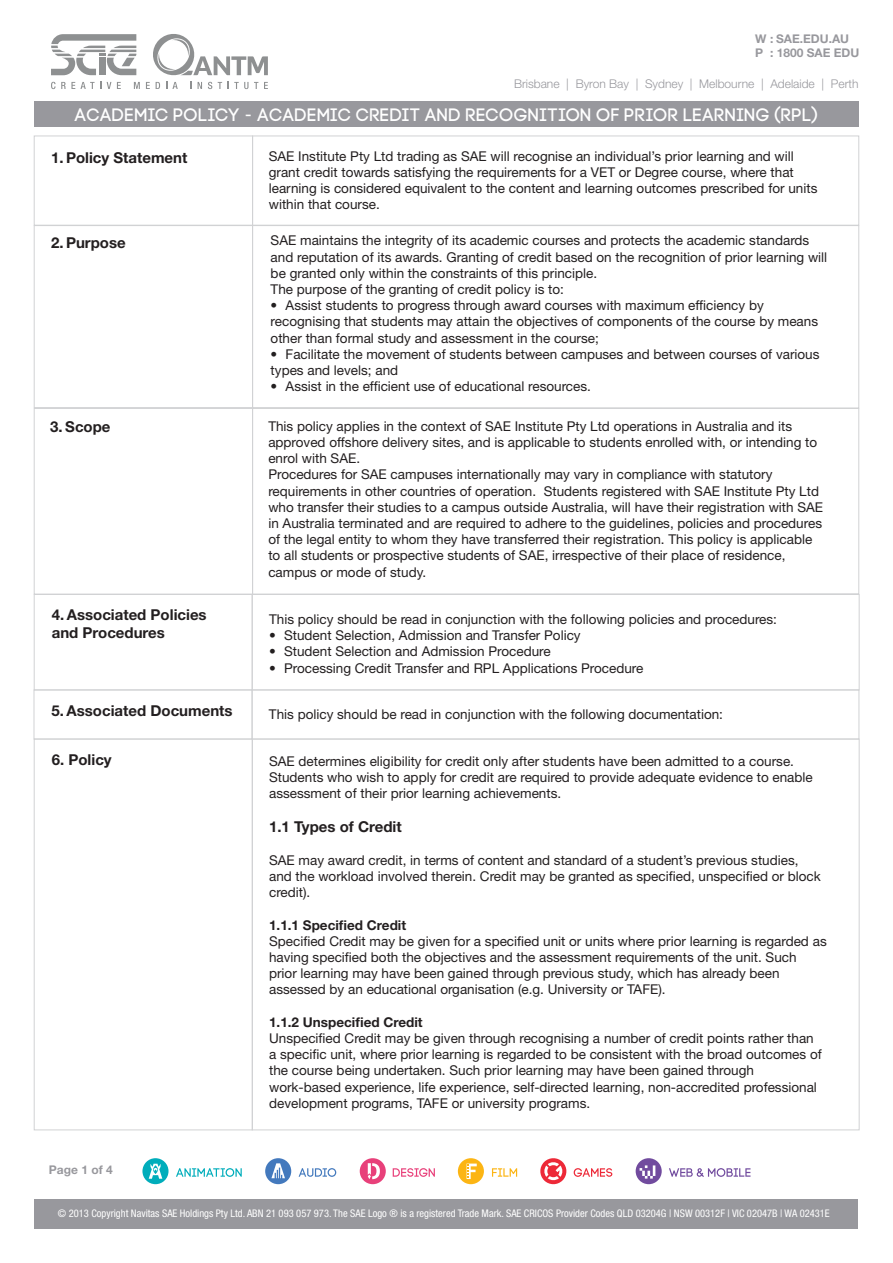
<style>
.page{position:relative;width:893px;height:1263px;background:#fff}
.page>*{position:absolute;margin:0;border:0;box-sizing:border-box;transform-origin:0 0}
.t1{font:18px "Code Pro";color:#fff}
.t2{font:700 15px/18px "Helvetica Neue LT Std";color:#231f20}
.t3{font:13.5px/16.2px "Helvetica Neue LT Std";color:#231f20}
.t4{font:700 13.5px "Helvetica Neue LT Std";color:#231f20}
.t5{font:300 12px "Helvetica Neue LT Std";color:#98989d}
.t6{font:700 12px "Helvetica Neue LT Std";color:#98989d}
.t7{font:condensed 10.5px "Helvetica Neue LT Std";color:#fff}
</style>
<div class="page">
<div style="left:252px;top:408px;width:607px;height:186px;border:1px solid #d1d2d4"></div>
<div style="left:34px;top:101px;width:825px;height:25px;background:#98989d"></div>
<svg style="left:51px;top:82px;width:50px;height:7px"></svg>
<svg style="left:107px;top:82px;width:4px;height:7px"></svg>
<svg style="left:117px;top:82px;width:4px;height:7px"></svg>
<svg style="left:134px;top:82px;width:6px;height:7px"></svg>
<svg style="left:146px;top:34px;width:122px;height:55px"></svg>
<svg style="left:51px;top:34px;width:85px;height:41px"></svg>
<svg style="left:176px;top:1168px;width:66px;height:9px"></svg>
<svg style="left:142px;top:1158px;width:27px;height:26px"></svg>
<svg style="left:299px;top:1168px;width:37px;height:9px"></svg>
<svg style="left:265px;top:1158px;width:26px;height:26px"></svg>
<svg style="left:393px;top:1168px;width:42px;height:9px"></svg>
<svg style="left:360px;top:1158px;width:26px;height:26px"></svg>
<svg style="left:492px;top:1168px;width:25px;height:9px"></svg>
<svg style="left:458px;top:1158px;width:26px;height:26px"></svg>
<svg style="left:574px;top:1168px;width:38px;height:9px"></svg>
<svg style="left:540px;top:1158px;width:27px;height:27px"></svg>
<svg style="left:669px;top:1168px;width:81px;height:9px"></svg>
<svg style="left:636px;top:1158px;width:26px;height:26px"></svg>
<div style="left:34px;top:136px;width:219px;height:89px;border:1px solid #d1d2d4"></div>
<div style="left:34px;top:225px;width:219px;height:183px;border:1px solid #d1d2d4"></div>
<div style="left:34px;top:594px;width:218px;height:96px;border:1px solid #d1d2d4"></div>
<div style="left:252px;top:136px;width:607px;height:89px;border:1px solid #d1d2d4"></div>
<div style="left:252px;top:225px;width:607px;height:183px;border:1px solid #d1d2d4"></div>
<div style="left:252px;top:594px;width:607px;height:96px;border:1px solid #d1d2d4"></div>
<div style="left:35px;top:1199px;width:823px;height:30px;background:#98989d"></div>
<div style="left:34px;top:690px;width:218px;height:49px;border:1px solid #d1d2d4"></div>
<div style="left:252px;top:690px;width:607px;height:49px;border:1px solid #d1d2d4"></div>
<div style="left:34px;top:408px;width:219px;height:186px;border:1px solid #d1d2d4"></div>
<div style="left:34px;top:739px;width:219px;height:391px;border:1px solid #d1d2d4"></div>
<p class="t6" style="left:755px;top:31px;width:96px">W : SAE.EDU.AU</p>
<p class="t6" style="left:755px;top:45px;width:106px">P : 1800 SAE EDU</p>
<p class="t5" style="left:514px;top:77px;width:346px">Brisbane | Byron Bay | Sydney | Melbourne | Adelaide | Perth</p>
<p class="t1" style="left:75px;top:105px;width:745px">ACADEMIC POLICY - ACADEMIC CREDIT AND RECOGNITION OF PRIOR LEARNING (RPL)</p>
<p class="t2" style="left:51px;top:148px;width:138px">1. Policy Statement</p>
<p class="t3" style="left:269px;top:148px;width:550px">SAE Institute Pty Ltd trading as SAE will recognise an individual’s prior learning and will grant credit towards satisfying the requirements for a VET or Degree course, where that learning is considered equivalent to the content and learning outcomes prescribed for units within that course.</p>
<p class="t2" style="left:51px;top:233px;width:76px">2. Purpose</p>
<p class="t2" style="left:50px;top:417px;width:62px">3. Scope</p>
<p class="t2" style="left:52px;top:605px;width:156px">4. Associated Policies and Procedures</p>
<p class="t3" style="left:271px;top:232px;width:558px">SAE maintains the integrity of its academic courses and protects the academic standards and reputation of its awards. Granting of credit based on the recognition of prior learning will be granted only within the constraints of this principle.</p>
<p class="t3" style="left:271px;top:281px;width:295px">The purpose of the granting of credit policy is to:</p>
<p class="t3" style="left:271px;top:297px;width:549px">• Assist students to progress through award courses with maximum efficiency by recognising that students may attain the objectives of components of the course by means other than formal study and assessment in the course;</p>
<p class="t3" style="left:271px;top:346px;width:550px">• Facilitate the movement of students between campuses and between courses of various types and levels; and</p>
<p class="t3" style="left:271px;top:378px;width:322px">• Assist in the efficient use of educational resources.</p>
<p class="t3" style="left:268px;top:418px;width:550px">This policy applies in the context of SAE Institute Pty Ltd operations in Australia and its approved offshore delivery sites, and is applicable to students enrolled with, or intending to enrol with SAE.</p>
<p class="t3" style="left:268px;top:466px;width:556px">Procedures for SAE campuses internationally may vary in compliance with statutory requirements in other countries of operation. Students registered with SAE Institute Pty Ltd who transfer their studies to a campus outside Australia, will have their registration with SAE in Australia terminated and are required to adhere to the guidelines, policies and procedures of the legal entity to whom they have transferred their registration. This policy is applicable to all students or prospective students of SAE, irrespective of their place of residence, campus or mode of study.</p>
<p class="t3" style="left:269px;top:611px;width:509px">This policy should be read in conjunction with the following policies and procedures:</p>
<p class="t3" style="left:269px;top:627px;width:313px">• Student Selection, Admission and Transfer Policy</p>
<p class="t3" style="left:269px;top:643px;width:283px">• Student Selection and Admission Procedure</p>
<p class="t3" style="left:269px;top:659px;width:376px">• Processing Credit Transfer and RPL Applications Procedure</p>
<p class="t2" style="left:52px;top:701px;width:183px">5. Associated Documents</p>
<p class="t3" style="left:269px;top:706px;width:456px">This policy should be read in conjunction with the following documentation:</p>
<p class="t2" style="left:52px;top:750px;width:61px">6. Policy</p>
<p class="t3" style="left:269px;top:753px;width:545px">SAE determines eligibility for credit only after students have been admitted to a course.<br>Students who wish to apply for credit are required to provide adequate evidence to enable assessment of their prior learning achievements.</p>
<p class="t2" style="left:269px;top:818px;width:134px">1.1 Types of Credit</p>
<p class="t3" style="left:269px;top:852px;width:553px">SAE may award credit, in terms of content and standard of a student’s previous studies, and the workload involved therein. Credit may be granted as specified, unspecified or block credit).</p>
<p class="t4" style="left:269px;top:916px;width:139px">1.1.1 Specified Credit</p>
<p class="t3" style="left:269px;top:933px;width:559px">Specified Credit may be given for a specified unit or units where prior learning is regarded as having specified both the objectives and the assessment requirements of the unit. Such prior learning may have been gained through previous study, which has already been assessed by an educational organisation (e.g. University or TAFE).</p>
<p class="t4" style="left:269px;top:1014px;width:155px">1.1.2 Unspecified Credit</p>
<p class="t3" style="left:269px;top:1030px;width:554px">Unspecified Credit may be given through recognising a number of credit points rather than a specific unit, where prior learning is regarded to be consistent with the broad outcomes of the course being undertaken. Such prior learning may have been gained through work-based experience, life experience, self-directed learning, non-accredited professional development programs, TAFE or university programs.</p>
<p class="t6" style="left:49px;top:1162px;width:65px">Page 1 of 4</p>
<p class="t7" style="left:58px;top:1207px;width:773px">© 2013 Copyright Navitas SAE Holdings Pty Ltd. ABN 21 093 057 973. The SAE Logo ® is a registered Trade Mark. SAE CRICOS Provider Codes QLD 03204G | NSW 00312F | VIC 02047B | WA 02431E</p>
</div>
